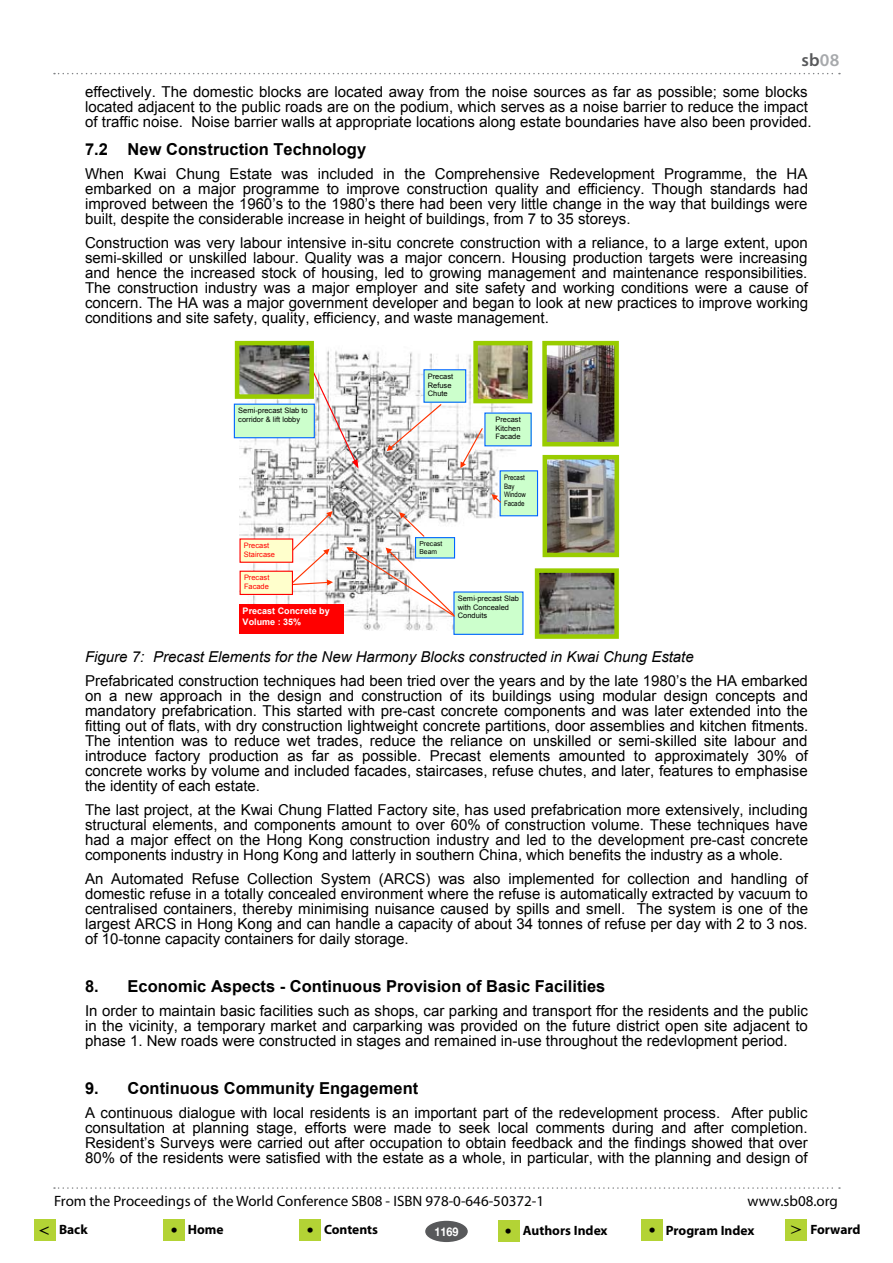
<style>
.page{position:relative;width:893px;height:1263px;background:#fff}
.page>*{position:absolute;margin:0;border:0;box-sizing:border-box;transform-origin:0 0}
.t1{font:600 18px "Myriad Pro";color:#58595b}
.t2{font:700 16.5px "Arial";color:#000}
.t3{font:15px/15px "Arial";color:#000;text-align:justify}
.t4{font:15px "Myriad Pro";color:#000}
.t5{font:italic 15px "Arial";color:#000}
.t6{font:700 13.5px "Myriad Pro";color:#000}
.t7{font:700 12px "Helvetica Neue";color:#fff;scale:.9 1}
.t8{font:700 9px/10.6px "Arial";color:#fff}
.t9{font:7.5px/8.6px "Arial";color:#000}
.t10{font:7.5px/8.4px "Arial";color:#f00}
.t11{font:7.5px/8.7px "Arial Narrow";color:#000}
.t12{font:6.75px/7.5px "Arial";letter-spacing:.005em;color:#000}
.s1{color:#a7a9ac}
.s2{font-family:"Times";font-weight:400;font-size:18px}
</style>
<div class="page">
<svg style="left:54px;top:73px;width:786px;height:1px"></svg>
<svg style="left:54px;top:1187px;width:786px;height:2px"></svg>
<div style="left:425px;top:1221px;width:43px;height:21px;background:#58595b;border-radius:50%"></div>
<div style="left:34px;top:1219px;width:21px;height:21px;background:#b3d335"></div>
<div style="left:785px;top:1219px;width:22px;height:22px;background:#b3d335"></div>
<div style="left:163px;top:1220px;width:21px;height:21px;background:#b3d335"></div>
<div style="left:498px;top:1221px;width:21px;height:21px;background:#b3d335"></div>
<div style="left:642px;top:1220px;width:21px;height:21px;background:#b3d335"></div>
<div style="left:299px;top:1220px;width:22px;height:21px;background:#b3d335"></div>
<img style="left:239px;top:345px;width:313px;height:294px">
<div style="left:500px;top:471px;width:38px;height:45px;background:#cfc"></div>
<div style="left:500px;top:470px;width:38px;height:46px;border:1px solid #06f"></div>
<div style="left:424px;top:370px;width:42px;height:32px;background:#cfc"></div>
<div style="left:423px;top:369px;width:43px;height:34px;border:1px solid #06f"></div>
<div style="left:234px;top:404px;width:80px;height:34px;background:#cfc"></div>
<div style="left:234px;top:404px;width:81px;height:34px;border:1px solid #06f"></div>
<div style="left:485px;top:413px;width:46px;height:33px;background:#cfc"></div>
<div style="left:484px;top:412px;width:48px;height:34px;border:1px solid #06f"></div>
<div style="left:240px;top:539px;width:53px;height:23px;background:#ffc"></div>
<div style="left:239px;top:538px;width:54px;height:25px;border:1px solid #f00"></div>
<div style="left:454px;top:592px;width:69px;height:42px;background:#cfc"></div>
<div style="left:453px;top:591px;width:70px;height:44px;border:1px solid #06f"></div>
<div style="left:239px;top:604px;width:105px;height:30px;background:#f00"></div>
<img style="left:548px;top:460px;width:66px;height:92px">
<div style="left:543px;top:455px;width:76px;height:102px;border:4px solid #9c0"></div>
<img style="left:540px;top:573px;width:74px;height:61px">
<div style="left:535px;top:568px;width:84px;height:71px;border:4px solid #9c0"></div>
<img style="left:547px;top:346px;width:67px;height:95px">
<div style="left:542px;top:341px;width:77px;height:105px;border:4px solid #9c0"></div>
<svg style="left:387px;top:404px;width:54px;height:47px"></svg>
<svg style="left:460px;top:428px;width:23px;height:40px"></svg>
<svg style="left:491px;top:494px;width:10px;height:9px"></svg>
<svg style="left:291px;top:511px;width:42px;height:74px"></svg>
<div style="left:416px;top:538px;width:38px;height:20px;background:#cfc"></div>
<div style="left:415px;top:537px;width:40px;height:21px;border:1px solid #06f"></div>
<svg style="left:399px;top:512px;width:25px;height:25px"></svg>
<svg style="left:347px;top:547px;width:108px;height:70px"></svg>
<svg style="left:313px;top:372px;width:45px;height:97px"></svg>
<img style="left:240px;top:346px;width:69px;height:48px">
<div style="left:235px;top:341px;width:79px;height:58px;border:4px solid #9c0"></div>
<img style="left:478px;top:346px;width:49px;height:52px">
<div style="left:473px;top:341px;width:59px;height:62px;border:4px solid #9c0"></div>
<div style="left:240px;top:571px;width:52px;height:23px;background:#ffc"></div>
<div style="left:240px;top:571px;width:53px;height:24px;border:1px solid #f00"></div>
<p class="t1" style="left:801px;top:48px;width:39px">sb<span class="s1">08</span></p>
<p class="t3" style="left:85px;top:85px;width:728px;text-align:left">effectively. The domestic blocks are located away from the noise sources as far as possible; some blocks located adjacent to the public roads are on the podium, which serves as a noise barrier to reduce the impact of traffic noise. Noise barrier walls at appropriate locations along estate boundaries have also been provided.</p>
<p class="t2" style="left:85px;top:138px;width:283px">7.2 New Construction Technology</p>
<p class="t3" style="left:85px;top:167px;width:724px">When Kwai Chung Estate was included in the Comprehensive Redevelopment Programme, the HA embarked on a major programme to improve construction quality and efficiency. Though standards had improved between the 1960’s to the 1980’s there had been very little change in the way that buildings were built, despite the considerable increase in height of buildings, from 7 to 35 storeys.</p>
<p class="t3" style="left:85px;top:235px;width:725px">Construction was very labour intensive in-situ concrete construction with a reliance, to a large extent, upon semi-skilled or unskilled labour. Quality was a major concern. Housing production targets were increasing and hence the increased stock of housing, led to growing management and maintenance responsibilities.<br>The construction industry was a major employer and site safety and working conditions were a cause of concern. The HA was a major government developer and began to look at new practices to improve working conditions and site safety, quality, efficiency, and waste management.</p>
<p class="t9" style="left:238px;top:406px;width:71px">Semi-precast Slab to corridor &amp; lift lobby</p>
<p class="t10" style="left:244px;top:541px;width:33px">Precast<br>Staircase</p>
<p class="t10" style="left:244px;top:574px;width:27px">Precast<br>Facade</p>
<p class="t8" style="left:243px;top:606px;width:89px">Precast Concrete by<br>Volume : 35%</p>
<p class="t9" style="left:428px;top:372px;width:27px">Precast<br>Refuse<br>Chute</p>
<p class="t12" style="left:419px;top:540px;width:24px">Precast<br>Beam</p>
<p class="t9" style="left:495px;top:415px;width:27px;text-align:justify">Precast Kitchen Facade</p>
<p class="t11" style="left:504px;top:473px;width:23px">Precast<br>Bay<br>Window<br>Facade</p>
<p class="t9" style="left:458px;top:594px;width:63px">Semi-precast Slab with Concealed<br>Conduits</p>
<p class="t5" style="left:85px;top:647px;width:610px">Figure 7: Precast Elements for the New Harmony Blocks constructed in Kwai Chung Estate</p>
<p class="t3" style="left:85px;top:673px;width:725px">Prefabricated construction techniques had been tried over the years and by the late 1980’s the HA embarked on a new approach in the design and construction of its buildings using modular design concepts and mandatory prefabrication. This started with pre-cast concrete components and was later extended into the fitting out of flats, with dry construction lightweight concrete partitions, door assemblies and kitchen fitments.<br>The intention was to reduce wet trades, reduce the reliance on unskilled or semi-skilled site labour and introduce factory production as far as possible. Precast elements amounted to approximately 30% of concrete works by volume and included facades, staircases, refuse chutes, and later, features to emphasise the identity of each estate.</p>
<p class="t3" style="left:85px;top:802px;width:724px">The last project, at the Kwai Chung Flatted Factory site, has used prefabrication more extensively, including structural elements, and components amount to over 60% of construction volume. These techniques have had a major effect on the Hong Kong construction industry and led to the development pre-cast concrete components industry in Hong Kong and latterly in southern China, which benefits the industry as a whole.</p>
<p class="t3" style="left:85px;top:871px;width:725px">An Automated Refuse Collection System (ARCS) was also implemented for collection and handling of domestic refuse in a totally concealed environment where the refuse is automatically extracted by vacuum to centralised containers, thereby minimising nuisance caused by spills and smell. The system is one of the largest ARCS in Hong Kong and can handle a capacity of about 34 tonnes of refuse per day with 2 to 3 nos. of 10-tonne capacity containers for daily storage.</p>
<p class="t2" style="left:85px;top:975px;width:522px">8. Economic Aspects - Continuous Provision of Basic Facilities</p>
<p class="t3" style="left:85px;top:1004px;width:724px">In order to maintain basic facilities such as shops, car parking and transport ffor the residents and the public in the vicinity, a temporary market and carparking was provided on the future district open site adjacent to phase 1. New roads were constructed in stages and remained in-use throughout the redevlopment period.</p>
<p class="t2" style="left:85px;top:1077px;width:335px">9. Continuous Community Engagement</p>
<p class="t3" style="left:85px;top:1105px;width:724px">A continuous dialogue with local residents is an important part of the redevelopment process. After public consultation at planning stage, efforts were made to seek local comments during and after completion.<br>Resident’s Surveys were carried out after occupation to obtain feedback and the findings showed that over 80% of the residents were satisfied with the estate as a whole, in particular, with the planning and design of</p>
<p class="t4" style="left:54px;top:1192px;width:492px">From the Proceedings of the World Conference SB08 - ISBN 978-0-646-50372-1</p>
<p class="t4" style="left:748px;top:1192px;width:92px">www.sb08.org</p>
<p class="t6" style="left:39px;top:1221px;width:50px"><span class="s2">&lt;</span> Back</p>
<p class="t6" style="left:171px;top:1220px;width:54px"><span class="s2">•</span> Home</p>
<p class="t6" style="left:307px;top:1220px;width:73px"><span class="s2">•</span> Contents</p>
<p class="t7" style="left:434px;top:1224px;width:28px">1169</p>
<p class="t6" style="left:505px;top:1222px;width:104px"><span class="s2">•</span> Authors Index</p>
<p class="t6" style="left:649px;top:1221px;width:107px"><span class="s2">•</span> Program Index</p>
<p class="t6" style="left:791px;top:1221px;width:71px"><span class="s2">&gt;</span> Forward</p>
</div>
